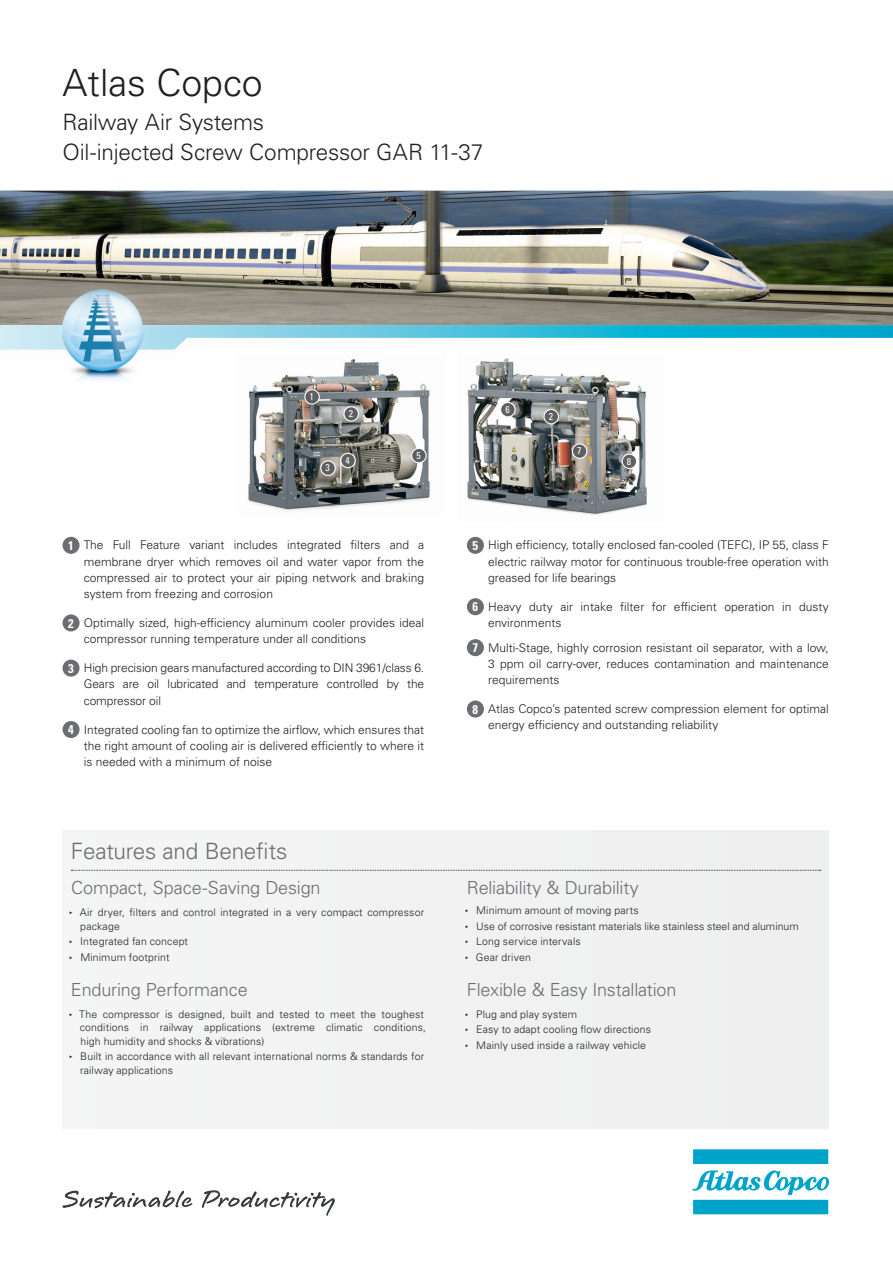
<style>
.page{position:relative;width:893px;height:1266px;background:#fff}
.page>*{position:absolute;margin:0;border:0;box-sizing:border-box;transform-origin:0 0}
.t1{font:300 37.5px "Univers LT Std";color:#231f20}
.t2{font:300 22.5px/30px "Univers LT Std";letter-spacing:-.01em;color:#231f20}
.t3{font:300 22.5px "Univers LT Std";letter-spacing:-.01em;color:#6c6d70}
.t4{font:300 18px "Univers LT Std";letter-spacing:-.01em;color:#6c6d70}
.t5{font:300 12px/16.2px "Univers LT Std";color:#231f20;text-align:justify}
.t6{font:300 10.5px/15.6px "Univers LT Std";letter-spacing:.015em;color:#231f20}
.t7{font:condensed 9.9px "Univers LT Std";color:#fff}
.s1{font-weight:700;font-stretch:condensed;font-size:12.6px;color:#fff}
</style>
<div class="page">
<svg style="left:693px;top:1149px;width:134px;height:14px;background:#06a6cb"></svg>
<svg style="left:692px;top:1170px;width:136px;height:43px"></svg>
<img style="left:248px;top:368px;width:182px;height:143px">
<img style="left:467px;top:368px;width:180px;height:147px">
<img style="left:0;top:190px;width:892px;height:125px">
<div style="left:0;top:315px;width:892px;height:53px;background:#231f20;opacity:.03"></div>
<svg style="left:0;top:325px;width:892px;height:24px"></svg>
<img style="left:44px;top:273px;width:113px;height:108px">
<div style="left:62px;top:830px;width:766px;height:297px;background:#f2f2f2"></div>
<div style="left:305px;top:389px;width:14px;height:15px;background:#5f5f62;border-radius:50%"></div>
<div style="left:304px;top:389px;width:15px;height:15px;border:1px solid #fff;border-radius:50%"></div>
<div style="left:344px;top:406px;width:14px;height:15px;background:#5f5f62;border-radius:50%"></div>
<div style="left:343px;top:406px;width:16px;height:15px;border:1px solid #fff;border-radius:50%"></div>
<div style="left:411px;top:448px;width:15px;height:14px;background:#5f5f62;border-radius:50%"></div>
<div style="left:411px;top:448px;width:15px;height:15px;border:1px solid #fff;border-radius:50%"></div>
<div style="left:500px;top:402px;width:15px;height:15px;background:#5f5f62;border-radius:50%"></div>
<div style="left:500px;top:402px;width:15px;height:15px;border:1px solid #fff;border-radius:50%"></div>
<div style="left:543px;top:409px;width:15px;height:15px;background:#5f5f62;border-radius:50%"></div>
<div style="left:543px;top:409px;width:15px;height:15px;border:1px solid #fff;border-radius:50%"></div>
<div style="left:572px;top:444px;width:14px;height:14px;background:#5f5f62;border-radius:50%"></div>
<div style="left:571px;top:443px;width:16px;height:16px;border:1px solid #fff;border-radius:50%"></div>
<div style="left:622px;top:454px;width:14px;height:14px;background:#5f5f62;border-radius:50%"></div>
<div style="left:621px;top:453px;width:15px;height:16px;border:1px solid #fff;border-radius:50%"></div>
<div style="left:340px;top:453px;width:15px;height:14px;background:#5f5f62;border-radius:50%"></div>
<div style="left:340px;top:452px;width:15px;height:16px;border:1px solid #fff;border-radius:50%"></div>
<div style="left:320px;top:461px;width:15px;height:14px;background:#5f5f62;border-radius:50%"></div>
<div style="left:320px;top:460px;width:15px;height:16px;border:1px solid #fff;border-radius:50%"></div>
<svg style="left:62px;top:1190px;width:273px;height:26px"></svg>
<div style="left:62px;top:536px;width:17px;height:17px;background:#6c6d70;border-radius:50%"></div>
<div style="left:62px;top:614px;width:17px;height:17px;background:#6c6d70;border-radius:50%"></div>
<div style="left:62px;top:659px;width:17px;height:17px;background:#6c6d70;border-radius:50%"></div>
<div style="left:62px;top:721px;width:17px;height:17px;background:#6c6d70;border-radius:50%"></div>
<div style="left:466px;top:536px;width:17px;height:17px;background:#6c6d70;border-radius:50%"></div>
<div style="left:466px;top:598px;width:17px;height:17px;background:#6c6d70;border-radius:50%"></div>
<div style="left:466px;top:639px;width:17px;height:17px;background:#6c6d70;border-radius:50%"></div>
<div style="left:466px;top:700px;width:17px;height:17px;background:#6c6d70;border-radius:50%"></div>
<svg style="left:71px;top:869px;width:749px;height:1px"></svg>
<h1 class="t1" style="left:62px;top:60px;width:202px">Atlas Copco</h1>
<h2 class="t2" style="left:62px;top:107px;width:422px">Railway Air Systems<br>Oil-injected Screw Compressor GAR 11-37</h2>
<p class="t7" style="left:309px;top:390px;width:6px">1</p>
<p class="t7" style="left:325px;top:461px;width:6px">3</p>
<p class="t7" style="left:348px;top:407px;width:6px">2</p>
<p class="t7" style="left:505px;top:403px;width:6px">6</p>
<p class="t7" style="left:548px;top:410px;width:6px">2</p>
<p class="t7" style="left:577px;top:444px;width:6px">7</p>
<p class="t7" style="left:416px;top:449px;width:6px">5</p>
<p class="t7" style="left:345px;top:454px;width:6px">4</p>
<p class="t7" style="left:626px;top:454px;width:6px">8</p>
<p class="t5" style="left:84px;top:537px;width:342px;text-indent:-16px"><span class="s1">1</span> The Full Feature variant includes integrated filters and a membrane dryer which removes oil and water vapor from the compressed air to protect your air piping network and braking system from freezing and corrosion</p>
<p class="t5" style="left:84px;top:614px;width:342px;text-indent:-16px"><span class="s1">2</span> Optimally sized, high-efficiency aluminum cooler provides ideal compressor running temperature under all conditions</p>
<p class="t5" style="left:84px;top:659px;width:342px;text-indent:-16px"><span class="s1">3</span> High precision gears manufactured according to DIN 3961/class 6.<br>Gears are oil lubricated and temperature controlled by the compressor oil</p>
<p class="t5" style="left:84px;top:721px;width:342px;text-indent:-16px"><span class="s1">4</span> Integrated cooling fan to optimize the airflow, which ensures that the right amount of cooling air is delivered efficiently to where it is needed with a minimum of noise</p>
<h2 class="t3" style="left:71px;top:837px;width:218px">Features and Benefits</h2>
<h3 class="t4" style="left:71px;top:876px;width:251px">Compact, Space-Saving Design</h3>
<p class="t6" style="left:80px;top:905px;width:345px;line-height:13.5px;text-indent:-12px">▸ Air dryer, filters and control integrated in a very compact compressor package</p>
<p class="t6" style="left:69px;top:933px;width:121px">▸ Integrated fan concept ▸ Minimum footprint</p>
<h3 class="t4" style="left:71px;top:978px;width:178px">Enduring Performance</h3>
<p class="t6" style="left:80px;top:1006px;width:348px;line-height:13.5px;text-indent:-11px">▸ The compressor is designed, built and tested to meet the toughest conditions in railway applications (extreme climatic conditions, high humidity and shocks &amp; vibrations)</p>
<p class="t6" style="left:80px;top:1049px;width:345px;line-height:13.5px;text-indent:-12px">▸ Built in accordance with all relevant international norms &amp; standards for railway applications</p>
<p class="t5" style="left:488px;top:537px;width:342px;text-indent:-16px"><span class="s1">5</span> High efficiency, totally enclosed fan-cooled (TEFC), IP 55, class F electric railway motor for continuous trouble-free operation with greased for life bearings</p>
<p class="t5" style="left:488px;top:598px;width:342px;text-indent:-16px"><span class="s1">6</span> Heavy duty air intake filter for efficient operation in dusty environments</p>
<p class="t5" style="left:488px;top:639px;width:342px;text-indent:-16px"><span class="s1">7</span> Multi-Stage, highly corrosion resistant oil separator, with a low, 3 ppm oil carry-over, reduces contamination and maintenance requirements</p>
<p class="t5" style="left:488px;top:700px;width:342px;text-indent:-16px"><span class="s1">8</span> Atlas Copco’s patented screw compression element for optimal energy efficiency and outstanding reliability</p>
<h3 class="t4" style="left:466px;top:876px;width:173px">Reliability &amp; Durability</h3>
<p class="t6" style="left:464px;top:902px;width:335px">▸ Minimum amount of moving parts<br>▸ Use of corrosive resistant materials like stainless steel and aluminum ▸ Long service intervals<br>▸ Gear driven</p>
<h3 class="t4" style="left:466px;top:978px;width:211px">Flexible &amp; Easy Installation</h3>
<p class="t6" style="left:464px;top:1005px;width:188px">▸ Plug and play system<br>▸ Easy to adapt cooling flow directions ▸ Mainly used inside a railway vehicle</p>
</div>
